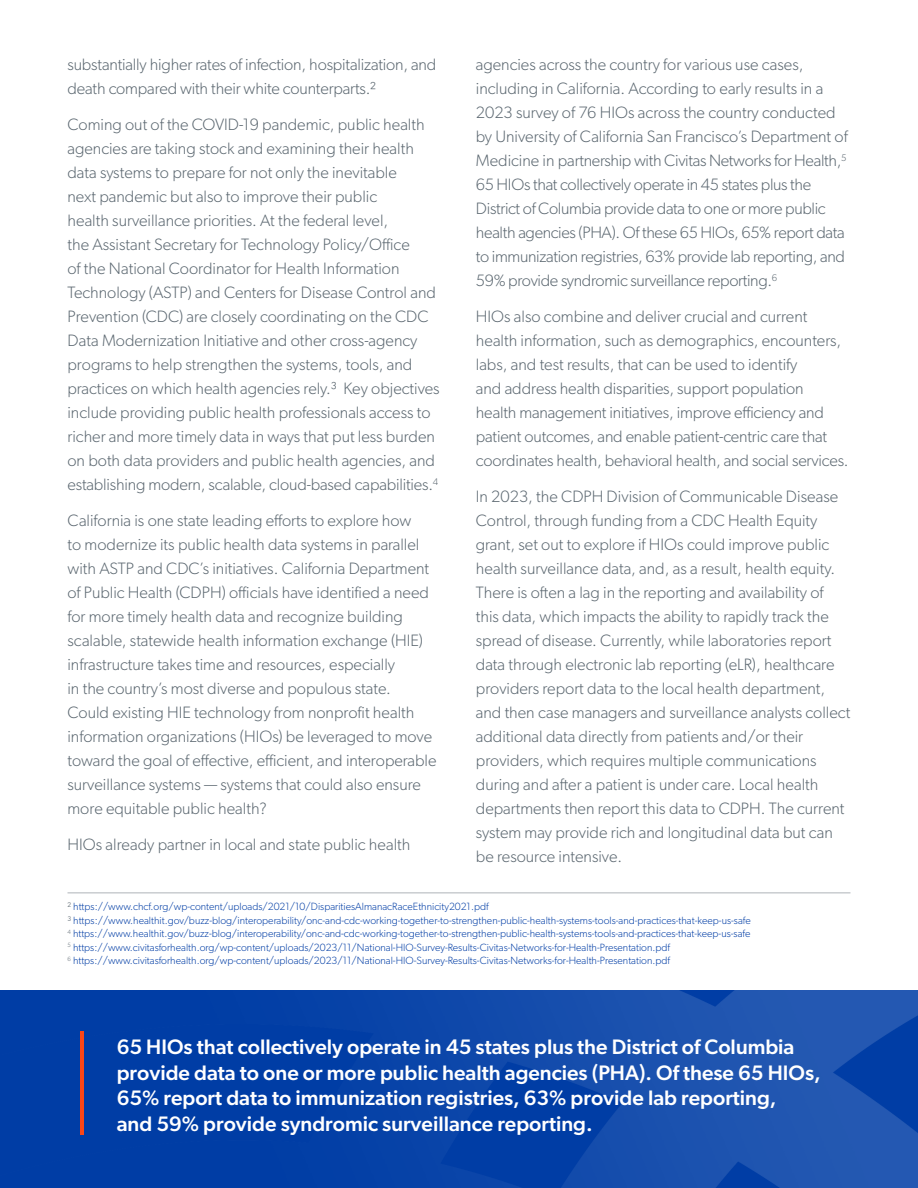
<style>
.page{position:relative;width:918px;height:1188px;background:#fff}
.page>*{position:absolute;margin:0;border:0;box-sizing:border-box;transform-origin:0 0}
.t1{font:500 21px/25.5px "Gibson";color:#fff}
.t2{font:300 16.5px/24px "Gibson";color:#5b6770}
.t3{font:300 16.5px/24px "Gibson";letter-spacing:-.02em;color:#5b6770}
.t4{font:300 10.5px/13.5px "Gibson";color:#003da5}
.s1{color:#5b6770}
</style>
<div class="page">
<img style="left:0;top:990px;width:918px;height:198px">
<hr style="left:80px;top:1032px;width:4px;height:103px;background:#fa4616">
<hr style="left:68px;top:892px;width:782px;height:1px;background:#5b6770">
<p class="t3" style="left:476px;top:52px;width:373px">agencies across the country for various use cases, including in California. According to early results in a 2023 survey of 76 HIOs across the country conducted by University of California San Francisco’s Department of Medicine in partnership with Civitas Networks for Health,<sup>5<br></sup>65 HIOs that collectively operate in 45 states plus the District of Columbia provide data to one or more public health agencies (PHA). Of these 65 HIOs, 65% report data to immunization registries, 63% provide lab reporting, and 59% provide syndromic surveillance reporting.<sup>6</sup></p>
<p class="t2" style="left:476px;top:304px;width:374px">HIOs also combine and deliver crucial and current health information, such as demographics, encounters, labs, and test results, that can be used to identify<br>and address health disparities, support population<br>health management initiatives, improve efficiency and patient outcomes, and enable patient-centric care that coordinates health, behavioral health, and social services.</p>
<p class="t2" style="left:476px;top:484px;width:376px">In 2023, the CDPH Division of Communicable Disease Control, through funding from a CDC Health Equity grant, set out to explore if HIOs could improve public health surveillance data, and, as a result, health equity.<br>There is often a lag in the reporting and availability of this data, which impacts the ability to rapidly track the spread of disease. Currently, while laboratories report data through electronic lab reporting (eLR), healthcare providers report data to the local health department, and then case managers and surveillance analysts collect additional data directly from patients and/or their providers, which requires multiple communications during and after a patient is under care. Local health departments then report this data to CDPH. The current system may provide rich and longitudinal data but can be resource intensive.</p>
<p class="t4" style="left:68px;top:900px;width:685px"><span class="s1">²</span> https://www.chcf.org/wp-content/uploads/2021/10/DisparitiesAlmanacRaceEthnicity2021.pdf<br><span class="s1">³</span> https://www.healthit.gov/buzz-blog/interoperability/onc-and-cdc-working-together-to-strengthen-public-health-systems-tools-and-practices-that-keep-us-safe <sup>4</sup> https://www.healthit.gov/buzz-blog/interoperability/onc-and-cdc-working-together-to-strengthen-public-health-systems-tools-and-practices-that-keep-us-safe <sup>5</sup> https://www.civitasforhealth.org/wp-content/uploads/2023/11/National-HIO-Survey-Results-Civitas-Networks-for-Health-Presentation.pdf<br><sup>6</sup> https://www.civitasforhealth.org/wp-content/uploads/2023/11/National-HIO-Survey-Results-Civitas-Networks-for-Health-Presentation.pdf</p>
<p class="t2" style="left:68px;top:52px;width:370px">substantially higher rates of infection, hospitalization, and death compared with their white counterparts.²</p>
<p class="t2" style="left:68px;top:112px;width:374px">Coming out of the COVID-19 pandemic, public health agencies are taking stock and examining their health data systems to prepare for not only the inevitable<br>next pandemic but also to improve their public<br>health surveillance priorities. At the federal level,<br>the Assistant Secretary for Technology Policy/Office<br>of the National Coordinator for Health Information Technology (ASTP) and Centers for Disease Control and Prevention (CDC) are closely coordinating on the CDC Data Modernization Initiative and other cross-agency programs to help strengthen the systems, tools, and practices on which health agencies rely.³ Key objectives include providing public health professionals access to richer and more timely data in ways that put less burden on both data providers and public health agencies, and establishing modern, scalable, cloud-based capabilities.<sup>4</sup></p>
<p class="t2" style="left:68px;top:508px;width:371px">California is one state leading efforts to explore how<br>to modernize its public health data systems in parallel with ASTP and CDC’s initiatives. California Department of Public Health (CDPH) officials have identified a need for more timely health data and recognize building scalable, statewide health information exchange (HIE) infrastructure takes time and resources, especially<br>in the country’s most diverse and populous state.<br>Could existing HIE technology from nonprofit health information organizations (HIOs) be leveraged to move toward the goal of effective, efficient, and interoperable surveillance systems — systems that could also ensure more equitable public health?</p>
<p class="t2" style="left:68px;top:832px;width:344px">HIOs already partner in local and state public health</p>
<p class="t1" style="left:117px;top:1034px;width:706px">65 HIOs that collectively operate in 45 states plus the District of Columbia provide data to one or more public health agencies (PHA). Of these 65 HIOs, 65% report data to immunization registries, 63% provide lab reporting,<br>and 59% provide syndromic surveillance reporting.</p>
</div>
